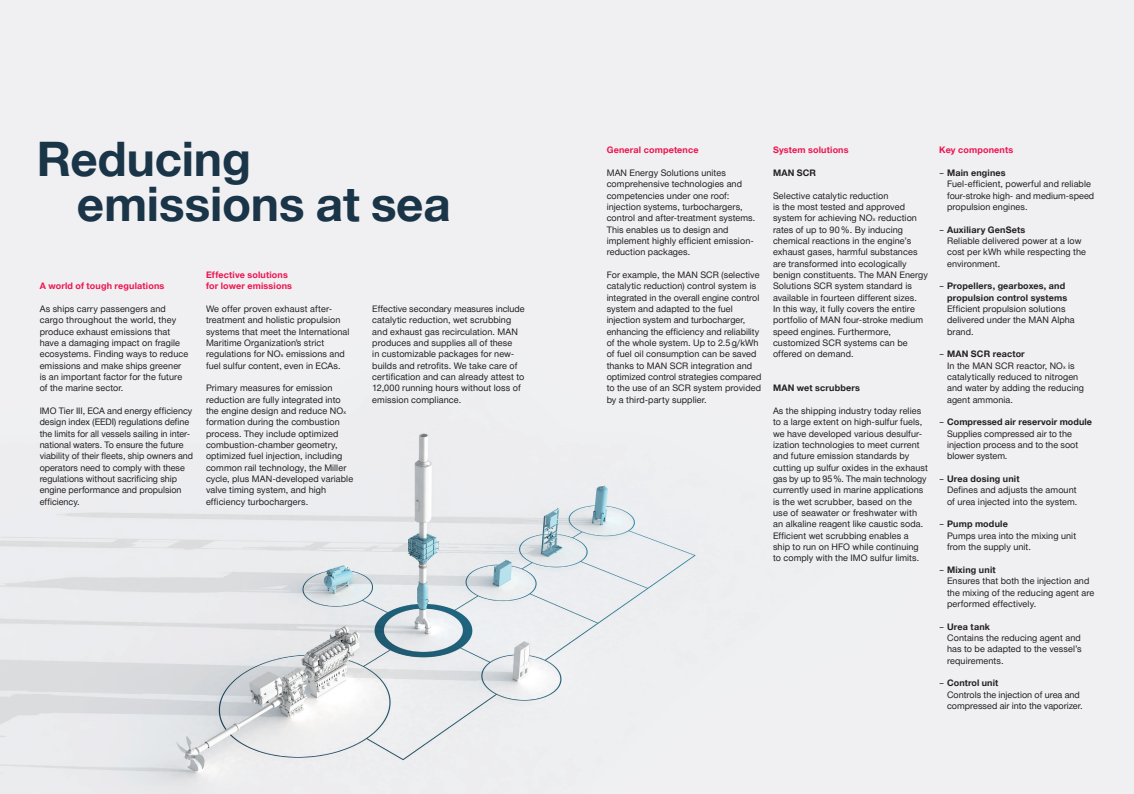
<style>
.page{position:relative;width:1134px;height:794px;background:#fff}
.page>*{position:absolute;margin:0;border:0;box-sizing:border-box;transform-origin:0 0}
.A4_11_Headline_2{font:700 47.6px "Man Global";letter-spacing:-.005em;color:#1a3548}
.A4_21_Copy{font:9px/11.3px "Man Global";letter-spacing:.01em;color:#231f20}
.A4_14_Headline_5{font:700 9px/11.3px "Man Global";letter-spacing:.02em;color:#ed1450}
.A4_14_Headline_5-2{font:700 9px "Man Global";letter-spacing:.02em;color:#231f20}
.s1{font-size:5.2px}
.s2{font-weight:700}
</style>
<div class="page">
<img style="left:0;top:0;width:1134px;height:794px">
<p class="A4_11_Headline_2" style="left:37px;top:131px;width:216px">Reducing</p>
<p class="A4_11_Headline_2" style="left:77px;top:177px;width:375px">emissions at sea</p>
<p class="A4_14_Headline_5" style="left:40px;top:280px;width:126px">A world of tough regulations</p>
<p class="A4_21_Copy" style="left:40px;top:303px;width:150px">As ships carry passengers and cargo throughout the world, they produce exhaust emissions that have a damaging impact on fragile ecosystems. Finding ways to reduce emissions and make ships greener is an important factor for the future of the marine sector.</p>
<p class="A4_21_Copy" style="left:40px;top:405px;width:155px">IMO Tier III, ECA and energy efficiency design index (EEDI) regulations define the limits for all vessels sailing in inter&shy;national waters. To ensure the future viability of their fleets, ship owners and operators need to comply with these regulations without sacrificing ship engine performance and propulsion efficiency.</p>
<p class="A4_14_Headline_5" style="left:206px;top:269px;width:88px">Effective solutions for lower emissions</p>
<p class="A4_21_Copy" style="left:206px;top:303px;width:145px">We offer proven exhaust after&shy;treatment and holistic propulsion systems that meet the International Maritime Organization’s strict regulations for NO<span class="s1">x</span> emissions and fuel sulfur content, even in ECAs.</p>
<p class="A4_21_Copy" style="left:206px;top:382px;width:149px">Primary measures for emission reduction are fully integrated into the engine design and reduce NO<span class="s1">x </span>formation during the combustion process. They include optimized combustion-chamber geometry, optimized fuel injection, including common rail technology, the Miller cycle, plus MAN-developed variable valve timing system, and high efficiency turbochargers.</p>
<p class="A4_21_Copy" style="left:372px;top:303px;width:154px">Effective secondary measures include catalytic reduction, wet scrubbing and exhaust gas recirculation. MAN produces and supplies all of these<br>in customizable packages for new&shy;builds and retrofits. We take care of certification and can already attest to 12,000 running hours without loss of emission compliance.</p>
<p class="A4_14_Headline_5" style="left:607px;top:144px;width:93px">General competence</p>
<p class="A4_21_Copy" style="left:607px;top:167px;width:150px">MAN Energy Solutions unites comprehensive technologies and competencies under one roof: injection systems, turbochargers, control and after-treatment systems.<br>This enables us to design and implement highly efficient emission&shy;reduction packages.</p>
<p class="A4_21_Copy" style="left:607px;top:269px;width:156px">For example, the MAN SCR (selective catalytic reduction) control system is integrated in the overall engine control system and adapted to the fuel injection system and turbocharger, enhancing the efficiency and reliability of the whole system. Up to 2.5 g/kWh of fuel oil consumption can be saved thanks to MAN SCR integration and optimized control strategies compared to the use of an SCR system provided by a third-party supplier.</p>
<p class="A4_14_Headline_5" style="left:773px;top:144px;width:77px">System solutions</p>
<p class="A4_14_Headline_5-2" style="left:773px;top:167px;width:45px">MAN SCR</p>
<p class="A4_21_Copy" style="left:773px;top:190px;width:156px">Selective catalytic reduction<br>is the most tested and approved system for achieving NO<span class="s1">x</span> reduction rates of up to 90 %. By inducing chemical reactions in the engine’s exhaust gases, harmful substances are transformed into ecologically benign constituents. The MAN Energy Solutions SCR system standard is available in fourteen different sizes.<br>In this way, it fully covers the entire portfolio of MAN four-stroke medium speed engines. Furthermore, customized SCR systems can be offered on demand.</p>
<p class="A4_14_Headline_5-2" style="left:773px;top:383px;width:89px">MAN wet scrubbers</p>
<p class="A4_21_Copy" style="left:773px;top:405px;width:156px">As the shipping industry today relies to a large extent on high-sulfur fuels, we have developed various desulfur&shy;ization technologies to meet current and future emission standards by cutting up sulfur oxides in the exhaust gas by up to 95 %. The main technology currently used in marine applications is the wet scrubber, based on the use of seawater or freshwater with an alkaline reagent like caustic soda.<br>Efficient wet scrubbing enables a<br>ship to run on HFO while continuing to comply with the IMO sulfur limits.</p>
<p class="A4_14_Headline_5" style="left:939px;top:144px;width:75px">Key components</p>
<p class="A4_21_Copy" style="left:947px;top:167px;width:149px;text-indent:-8px">– <span class="s2">Main engines<br></span>Fuel-efficient, powerful and reliable four-stroke high- and medium-speed propulsion engines.</p>
<p class="A4_21_Copy" style="left:947px;top:224px;width:140px;text-indent:-8px">– <span class="s2">Auxiliary GenSets<br></span>Reliable delivered power at a low cost per kWh while respecting the environment.</p>
<p class="A4_21_Copy" style="left:947px;top:280px;width:129px;text-indent:-8px">– <span class="s2">Propellers, gearboxes, and propulsion control systems<br></span>Efficient propulsion solutions delivered under the MAN Alpha brand.</p>
<p class="A4_21_Copy" style="left:947px;top:348px;width:138px;text-indent:-8px">– <span class="s2">MAN SCR reactor<br></span>In the MAN SCR reactor, NO<span class="s1">x</span> is catalytically reduced to nitrogen and water by adding the reducing agent ammonia.</p>
<p class="A4_21_Copy" style="left:947px;top:416px;width:146px;text-indent:-8px">– <span class="s2">Compressed air reservoir module<br></span>Supplies compressed air to the injection process and to the soot blower system.</p>
<p class="A4_21_Copy" style="left:947px;top:473px;width:132px;text-indent:-8px">– <span class="s2">Urea dosing unit<br></span>Defines and adjusts the amount of urea injected into the system.</p>
<p class="A4_21_Copy" style="left:947px;top:518px;width:131px;text-indent:-8px">– <span class="s2">Pump module<br></span>Pumps urea into the mixing unit from the supply unit.</p>
<p class="A4_21_Copy" style="left:947px;top:564px;width:149px;text-indent:-8px">– <span class="s2">Mixing unit<br></span>Ensures that both the injection and the mixing of the reducing agent are performed effectively.</p>
<p class="A4_21_Copy" style="left:947px;top:621px;width:136px;text-indent:-8px">– <span class="s2">Urea tank<br></span>Contains the reducing agent and has to be adapted to the vessel’s requirements.</p>
<p class="A4_21_Copy" style="left:947px;top:677px;width:137px;text-indent:-8px">– <span class="s2">Control unit<br></span>Controls the injection of urea and compressed air into the vaporizer.</p>
</div>
